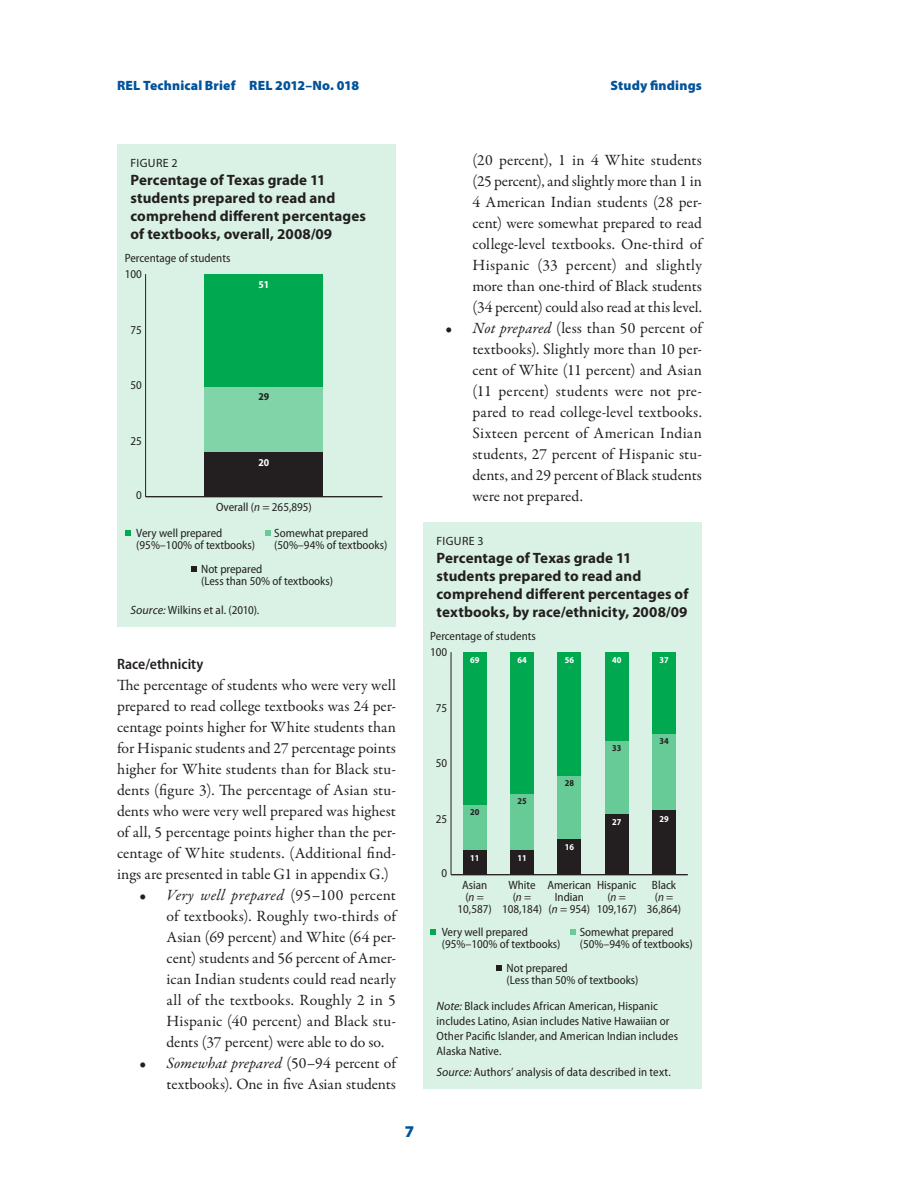
<style>
.page{position:relative;width:918px;height:1188px;background:#fff}
.page>*{position:absolute;margin:0;border:0;box-sizing:border-box;transform-origin:0 0}
.t1{font:900 16.5px "Myriad Pro";color:#00539b}
.t2{font:15.75px/21px "Garamond Premr Pro";color:#231f20;text-align:justify}
.t3{font:700 15px/18px "Myriad Pro";letter-spacing:.005em;color:#231f20}
.t4{font:600 semi-condensed 15px "Myriad Pro";color:#231f20}
.t5{font:900 13.5px "Myriad Pro";letter-spacing:.01em;color:#00539b}
.t6{font:semi-condensed 12px/12px "Myriad Pro";color:#231f20;text-align:center}
.t7{font:12px "Myriad Pro";letter-spacing:.03em;color:#231f20}
.t8{font:700 semi-condensed 10.5px "Myriad Pro";color:#fff}
.t9{font:700 semi-condensed 10.5px "Myriad Pro";color:#231f20}
.t10{font:700 semi-condensed 9px "Myriad Pro";color:#fff}
.t11{font:700 semi-condensed 9px "Myriad Pro";color:#231f20}
.s1{font-style:italic}
.s2{font-style:italic;font-stretch:normal}
</style>
<div class="page">
<div style="left:117px;top:144px;width:279px;height:483px;background:#d9f2e5"></div>
<hr style="left:145px;top:274px;width:1px;height:223px;background:#231f20">
<div style="left:205px;top:274px;width:118px;height:114px;background:#00a94f"></div>
<div style="left:205px;top:388px;width:118px;height:64px;background:#80d4a7"></div>
<div style="left:205px;top:452px;width:118px;height:45px;background:#231f20"></div>
<hr style="left:146px;top:496px;width:236px;height:1px;background:#231f20">
<svg style="left:125px;top:530px;width:6px;height:6px"></svg>
<svg style="left:265px;top:530px;width:6px;height:6px"></svg>
<svg style="left:191px;top:566px;width:6px;height:6px"></svg>
<div style="left:423px;top:522px;width:279px;height:567px;background:#d9f2e5"></div>
<hr style="left:451px;top:652px;width:1px;height:223px;background:#231f20">
<div style="left:463px;top:652px;width:24px;height:154px;background:#00a94f"></div>
<div style="left:510px;top:652px;width:24px;height:143px;background:#00a94f"></div>
<div style="left:558px;top:652px;width:23px;height:125px;background:#00a94f"></div>
<div style="left:605px;top:652px;width:24px;height:89px;background:#00a94f"></div>
<div style="left:652px;top:652px;width:24px;height:82px;background:#00a94f"></div>
<div style="left:463px;top:806px;width:24px;height:44px;background:#66cb96"></div>
<div style="left:510px;top:795px;width:24px;height:55px;background:#66cb96"></div>
<div style="left:558px;top:777px;width:23px;height:62px;background:#66cb96"></div>
<div style="left:605px;top:741px;width:24px;height:74px;background:#66cb96"></div>
<div style="left:652px;top:734px;width:24px;height:76px;background:#66cb96"></div>
<div style="left:463px;top:850px;width:24px;height:25px;background:#231f20"></div>
<div style="left:510px;top:850px;width:24px;height:25px;background:#231f20"></div>
<div style="left:558px;top:839px;width:23px;height:36px;background:#231f20"></div>
<div style="left:605px;top:815px;width:24px;height:60px;background:#231f20"></div>
<div style="left:652px;top:810px;width:24px;height:65px;background:#231f20"></div>
<hr style="left:451px;top:874px;width:237px;height:1px;background:#231f20">
<svg style="left:430px;top:929px;width:6px;height:6px"></svg>
<svg style="left:570px;top:929px;width:6px;height:6px"></svg>
<svg style="left:496px;top:965px;width:6px;height:6px"></svg>
<p class="t5" style="left:117px;top:78px;width:244px">REL Technical Brief REL 2012–No. 018</p>
<p class="t5" style="left:610px;top:78px;width:93px">Study findings</p>
<p class="t7" style="left:131px;top:156px;width:49px">FIGURE 2</p>
<p class="t3" style="left:130px;top:171px;width:237px">Percentage of Texas grade 11 students prepared to read and comprehend different percentages of textbooks, overall, 2008/09</p>
<p class="t6" style="left:125px;top:252px;width:107px">Percentage of students</p>
<p class="t6" style="left:125px;top:268px;width:19px">100</p>
<p class="t6" style="left:131px;top:324px;width:13px">75</p>
<p class="t6" style="left:131px;top:380px;width:13px">50</p>
<p class="t6" style="left:131px;top:435px;width:13px">25</p>
<p class="t6" style="left:136px;top:489px;width:7px">0</p>
<p class="t8" style="left:259px;top:279px;width:12px">51</p>
<p class="t9" style="left:259px;top:390px;width:12px">29</p>
<p class="t8" style="left:259px;top:456px;width:12px">20</p>
<p class="t6" style="left:216px;top:501px;width:97px">Overall (<span class="s1">n</span> = 265,895)</p>
<p class="t6" style="left:136px;top:527px;width:88px">Very well prepared</p>
<p class="t6" style="left:274px;top:527px;width:95px">Somewhat prepared</p>
<p class="t6" style="left:136px;top:539px;width:120px">(95%–100% of textbooks)</p>
<p class="t6" style="left:274px;top:539px;width:115px">(50%–94% of textbooks)</p>
<p class="t6" style="left:201px;top:563px;width:134px;text-align:left">Not prepared<br>(Less than 50% of textbooks)</p>
<p class="t6" style="left:130px;top:604px;width:130px"><span class="s2">Source:</span> Wilkins et al. (2010).</p>
<p class="t4" style="left:117px;top:656px;width:88px">Race/ethnicity</p>
<p class="t2" style="left:117px;top:675px;width:280px">The percentage of students who were very well prepared to read college textbooks was 24 per&shy;centage points higher for White students than for Hispanic students and 27 percentage points higher for White students than for Black stu&shy;dents (figure 3). The percentage of Asian stu&shy;dents who were very well prepared was highest of all, 5 percentage points higher than the per&shy;centage of White students. (Additional find&shy;ings are presented in table G1 in appendix G.)</p>
<p class="t2" style="left:167px;top:885px;width:231px;text-indent:-27px">• <span class="s1">Very well prepared</span> (95–100 percent of textbooks). Roughly two-thirds of Asian (69 percent) and White (64 per&shy;cent) students and 56 percent of Amer&shy;ican Indian students could read nearly all of the textbooks. Roughly 2 in 5<br>Hispanic (40 percent) and Black stu&shy;dents (37 percent) were able to do so.</p>
<p class="t2" style="left:140px;top:1053px;width:258px;text-align:right">• <span class="s1">Somewhat prepared</span> (50–94 percent of textbooks). One in five Asian students</p>
<p class="t1" style="left:405px;top:1122px;width:11px">7</p>
<p class="t2" style="left:472px;top:150px;width:231px">(20 percent), 1 in 4 White students (25 percent), and slightly more than 1 in 4 American Indian students (28 per&shy;cent) were somewhat prepared to read college- level textbooks. One-third of Hispanic (33 percent) and slightly more than one-third of Black students (34 percent) could also read at this level.</p>
<p class="t2" style="left:472px;top:318px;width:231px;text-indent:-27px">• <span class="s1">Not prepared</span> (less than 50 percent of textbooks). Slightly more than 10 per&shy;cent of White (11 percent) and Asian (11 percent) students were not pre&shy;pared to read college- level textbooks.<br>Sixteen percent of American Indian students, 27 percent of Hispanic stu&shy;dents, and 29 percent of Black students were not prepared.</p>
<p class="t7" style="left:437px;top:534px;width:49px">FIGURE 3</p>
<p class="t3" style="left:436px;top:549px;width:254px">Percentage of Texas grade 11 students prepared to read and comprehend different percentages of textbooks, by race/ethnicity, 2008/09</p>
<p class="t6" style="left:430px;top:630px;width:107px">Percentage of students</p>
<p class="t6" style="left:430px;top:646px;width:19px">100</p>
<p class="t10" style="left:470px;top:655px;width:11px">69</p>
<p class="t10" style="left:517px;top:655px;width:11px">64</p>
<p class="t10" style="left:565px;top:655px;width:11px">56</p>
<p class="t10" style="left:612px;top:655px;width:11px">40</p>
<p class="t10" style="left:659px;top:655px;width:11px">37</p>
<p class="t6" style="left:436px;top:702px;width:13px">75</p>
<p class="t6" style="left:436px;top:758px;width:13px">50</p>
<p class="t6" style="left:436px;top:813px;width:13px">25</p>
<p class="t6" style="left:442px;top:867px;width:7px">0</p>
<p class="t11" style="left:612px;top:743px;width:11px">33</p>
<p class="t11" style="left:659px;top:736px;width:11px">34</p>
<p class="t11" style="left:470px;top:807px;width:11px">20</p>
<p class="t11" style="left:517px;top:796px;width:11px">25</p>
<p class="t10" style="left:470px;top:852px;width:11px">11</p>
<p class="t10" style="left:517px;top:852px;width:11px">11</p>
<p class="t11" style="left:565px;top:778px;width:11px">28</p>
<p class="t10" style="left:565px;top:842px;width:11px">16</p>
<p class="t10" style="left:612px;top:817px;width:11px">27</p>
<p class="t6" style="left:458px;top:879px;width:36px">Asian (<span class="s1">n</span> =<br>10,587)</p>
<p class="t6" style="left:502px;top:879px;width:41px">White<br>(<span class="s1">n</span> =<br>108,184)</p>
<p class="t6" style="left:547px;top:879px;width:46px">American<br>Indian<br>(<span class="s1">n</span> = 954)</p>
<p class="t6" style="left:597px;top:879px;width:41px">Hispanic (<span class="s1">n</span> =<br>109,167)</p>
<p class="t10" style="left:659px;top:814px;width:11px">29</p>
<p class="t6" style="left:647px;top:879px;width:36px">Black (<span class="s1">n</span> =<br>36,864)</p>
<p class="t6" style="left:442px;top:926px;width:88px">Very well prepared</p>
<p class="t6" style="left:580px;top:926px;width:95px">Somewhat prepared</p>
<p class="t6" style="left:442px;top:938px;width:120px">(95%–100% of textbooks)</p>
<p class="t6" style="left:580px;top:938px;width:115px">(50%–94% of textbooks)</p>
<p class="t6" style="left:507px;top:962px;width:134px;text-align:left">Not prepared<br>(Less than 50% of textbooks)</p>
<p class="t6" style="left:436px;top:998px;width:243px;line-height:15px;text-align:left"><span class="s2">Note:</span> Black includes African American, Hispanic includes Latino, Asian includes Native Hawaiian or Other Pacific Islander, and American Indian includes Alaska Native.</p>
<p class="t6" style="left:436px;top:1066px;width:236px"><span class="s2">Source:</span> Authors’ analysis of data described in text.</p>
</div>
